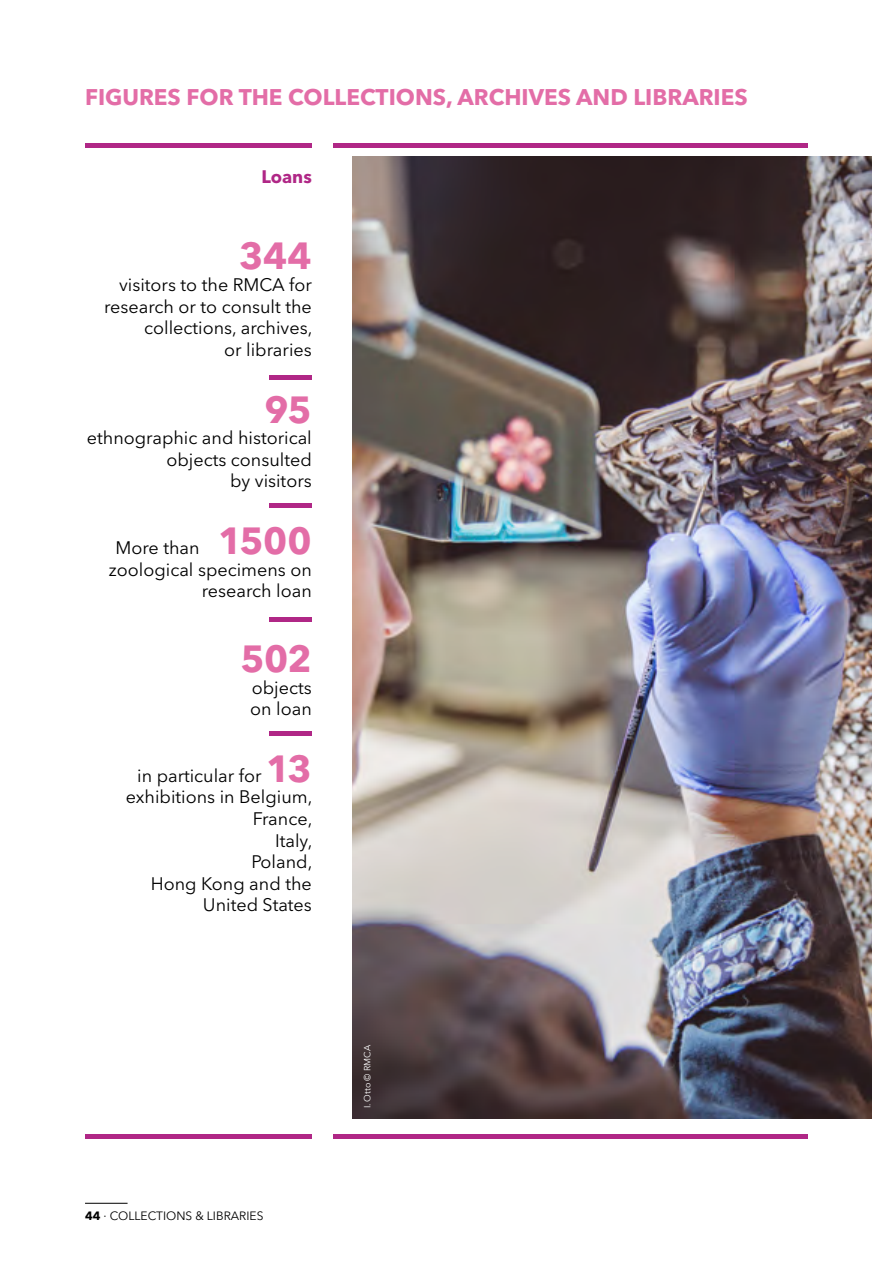
<style>
.page{position:relative;width:893px;height:1263px;background:#fff}
.page>*{position:absolute;margin:0;border:0;box-sizing:border-box;transform-origin:0 0}
.cijfers_02{font:700 37.5px "Avenir Next LT Pro";letter-spacing:-.01em;color:#e36da7}
.info{font:700 37.5px "Avenir Next LT Pro";color:#e36da7}
.titel_01{font:700 22.5px "Avenir Next LT Pro";color:#e36da7}
.info-2{font:18px/21.6px "Avenir Next LT Pro";color:#000;text-align:right}
.titel_02{font:700 18px "Avenir Next LT Pro";color:#b02786}
.t1{font:12px "Avenir Next LT Pro";color:#000}
.t2{font:9px "Avenir Next LT Pro";color:#fff}
.s1{font-weight:700;font-size:37.5px;color:#e36da7}
.s2{font-weight:700}
</style>
<div class="page">
<hr style="left:85px;top:1203px;width:43px;height:1px;background:#000">
<hr style="left:333px;top:144px;width:475px;height:4px;background:#b02786">
<hr style="left:333px;top:1134px;width:475px;height:4px;background:#b02786">
<hr style="left:85px;top:144px;width:227px;height:4px;background:#b02786">
<hr style="left:85px;top:1134px;width:227px;height:4px;background:#b02786">
<div style="left:269px;top:375px;width:43px;height:5px;background:#b02786"></div>
<img style="left:353px;top:156px;width:519px;height:963px">
<hr style="left:269px;top:503px;width:43px;height:4px;background:#b02786">
<hr style="left:269px;top:617px;width:43px;height:4px;background:#b02786">
<hr style="left:269px;top:731px;width:43px;height:4px;background:#b02786">
<p class="titel_01" style="left:85px;top:83px;width:664px">FIGURES FOR THE COLLECTIONS, ARCHIVES AND LIBRARIES</p>
<p class="titel_02" style="left:262px;top:165px;width:52px">Loans</p>
<p class="cijfers_02" style="left:239px;top:233px;width:74px">344</p>
<p class="info-2" style="left:104px;top:274px;width:210px">visitors to the RMCA for research or to consult the collections, archives,<br>or libraries</p>
<p class="info" style="left:265px;top:386px;width:49px">95</p>
<p class="info-2" style="left:87px;top:427px;width:226px">ethnographic and historical objects consulted<br>by visitors</p>
<p class="info-2" style="left:115px;top:537px;width:198px">More than <span class="s1">1500</span></p>
<p class="info-2" style="left:109px;top:558px;width:204px">zoological specimens on research loan</p>
<p class="cijfers_02" style="left:240px;top:636px;width:73px">502</p>
<p class="info-2" style="left:250px;top:676px;width:63px;text-align:left">objects on loan</p>
<p class="info-2" style="left:137px;top:765px;width:176px">in particular for <span class="s1">13</span></p>
<p class="info-2" style="left:126px;top:786px;width:188px">exhibitions in Belgium,<br>France,<br>Italy,<br>Poland,<br>Hong Kong and the<br>United States</p>
<p class="t1" style="left:85px;top:1209px;width:180px"><span class="s2">44</span> · COLLECTIONS &amp; LIBRARIES</p>
<p class="t2" style="left:362px;top:1108px;width:65px;rotate:-90deg">I. Otto © RMCA</p>
</div>
